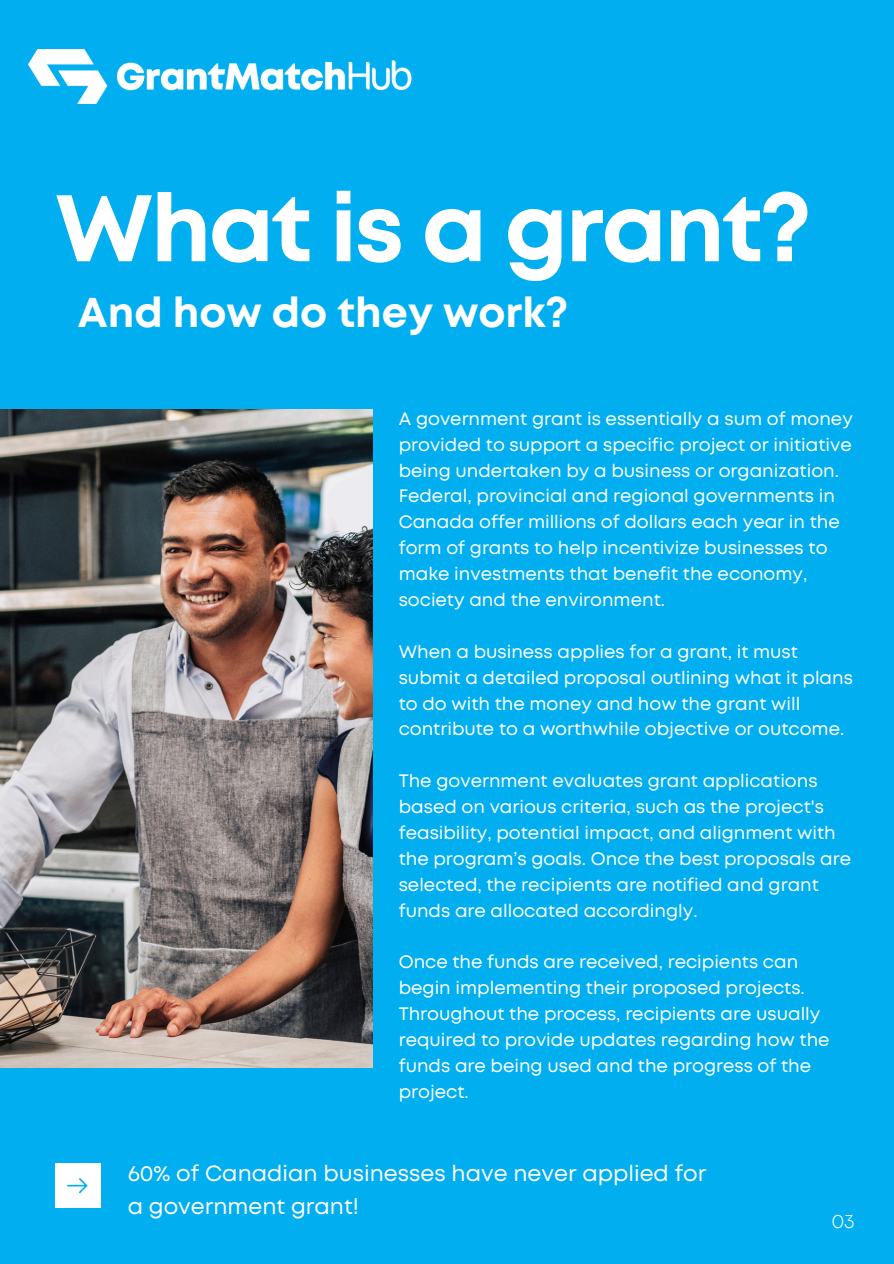
<style>
.page{position:relative;width:894px;height:1264px;background:#fff}
.page>*{position:absolute;margin:0;border:0;box-sizing:border-box;transform-origin:0 0}
.t1{font:700 94.2px "Mont";letter-spacing:-.025em;color:#fff}
.t2{font:700 41.55px "Mont";color:#fff}
.t3{font:22.05px/32.7px "Mont";color:#fff}
.t4{font:300 19.5px "Codec Pro";color:#fff}
.t5{font:18px/25.8px "Mont";color:#fff}
</style>
<div class="page">
<div style="left:0;top:0;width:893px;height:1263px;background:#01aef0"></div>
<img style="left:0;top:409px;width:372px;height:658px">
<div style="left:55px;top:1162px;width:45px;height:45px;background:#fff"></div>
<svg style="left:67px;top:1178px;width:21px;height:15px"></svg>
<img style="left:28px;top:50px;width:384px;height:54px">
<p class="t1" style="left:55px;top:193px;width:757px">What is a grant?</p>
<p class="t2" style="left:78px;top:297px;width:491px">And how do they work?</p>
<p class="t5" style="left:398px;top:407px;width:455px">A government grant is essentially a sum of money provided to support a specific project or initiative being undertaken by a business or organization.<br>Federal, provincial and regional governments in Canada offer millions of dollars each year in the form of grants to help incentivize businesses to make investments that benefit the economy, society and the environment.</p>
<h2 class="t5" style="left:398px;top:640px;width:455px">When a business applies for a grant, it must submit a detailed proposal outlining what it plans to do with the money and how the grant will contribute to a worthwhile objective or outcome.</h2>
<p class="t5" style="left:398px;top:769px;width:453px">The government evaluates grant applications based on various criteria, such as the project's feasibility, potential impact, and alignment with the program’s goals. Once the best proposals are selected, the recipients are notified and grant funds are allocated accordingly.</p>
<p class="t5" style="left:398px;top:950px;width:432px">Once the funds are received, recipients can begin implementing their proposed projects.<br>Throughout the process, recipients are usually required to provide updates regarding how the funds are being used and the progress of the project.</p>
<h3 class="t3" style="left:128px;top:1158px;width:580px">60% of Canadian businesses have never applied for a government grant!</h3>
<p class="t4" style="left:831px;top:1214px;width:24px">03</p>
</div>
